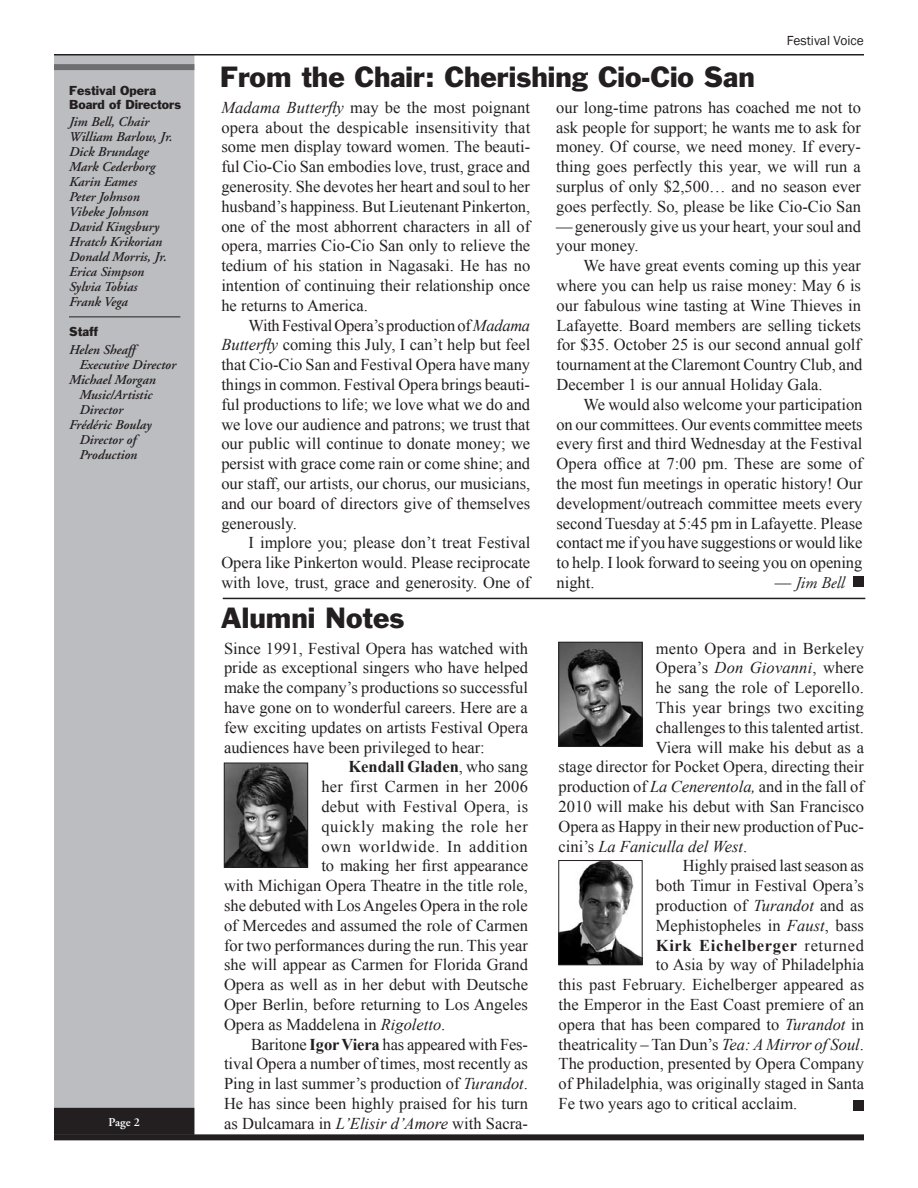
<style>
.page{position:relative;width:918px;height:1188px;background:#fff}
.page>*{position:absolute;margin:0;border:0;box-sizing:border-box;transform-origin:0 0}
.t1{font:27px "Franklin Gothic";color:#231f20}
.t2{font:16.5px/19.8px "Times New Roman";color:#231f20;text-align:justify}
.t3{font:16.5px "Times New Roman";letter-spacing:.02em;color:#231f20}
.t4{font:italic 16.5px "Times New Roman";color:#231f20}
.t5{font:700 16.5px "Times New Roman";letter-spacing:.04em;color:#231f20}
.t6{font:16.5px "Times New Roman";letter-spacing:.035em;color:#231f20}
.t7{font:16.5px "Times New Roman";letter-spacing:.04em;color:#231f20}
.t8{font:700 16.5px "Times New Roman";color:#231f20}
.t9{font:italic 16.5px "Adobe Garamond";color:#231f20}
.t10{font:italic 600 13.5px/15px "Adobe Garamond";color:#231f20}
.t11{font:13.5px "Franklin Gothic";color:#231f20}
.t12{font:12px/14.4px "Franklin Gothic";color:#231f20}
.t13{font:600 12px "Adobe Garamond";color:#fff}
.s1{font-style:italic}
.s2{font-family:"Times New Roman";font-style:normal}
.s3{font-weight:400}
.s4{font-weight:700}
.s5{font-style:normal}
</style>
<div class="page">
<div style="left:54px;top:54px;width:140px;height:1080px;background:#bcbdc0"></div>
<div style="left:55px;top:1109px;width:139px;height:25px;background:#231f20"></div>
<div style="left:54px;top:1108px;width:140px;height:27px;border:2px solid #231f20"></div>
<div style="left:54px;top:1134px;width:810px;height:6px;background:#231f20"></div>
<hr style="left:54px;top:54px;width:810px;height:2px;background:#231f20">
<div style="left:54px;top:64px;width:140px;height:6px;background:#6d6f71"></div>
<hr style="left:69px;top:316px;width:111px;height:1px;background:#231f20">
<hr style="left:223px;top:598px;width:642px;height:1px;background:#231f20">
<div style="left:854px;top:577px;width:10px;height:10px;background:#231f20"></div>
<div style="left:854px;top:1100px;width:10px;height:10px;background:#231f20"></div>
<img style="left:561px;top:862px;width:79px;height:101px">
<div style="left:559px;top:860px;width:83px;height:105px;border:1px solid #231f20"></div>
<img style="left:226px;top:765px;width:80px;height:101px">
<div style="left:224px;top:763px;width:84px;height:105px;border:1px solid #231f20"></div>
<img style="left:561px;top:644px;width:79px;height:101px">
<div style="left:559px;top:642px;width:83px;height:105px;border:1px solid #231f20"></div>
<p class="t12" style="left:69px;top:83px;width:114px">Festival Opera<br>Board of Directors</p>
<p class="t10" style="left:69px;top:115px;width:105px">Jim Bell, Chair<br>William Barlow, Jr.<br>Dick Brundage<br>Mark Cederborg<br>Karin Eames<br>Peter Johnson<br>Vibeke Johnson<br>David Kingsbury<br>Hratch Krikorian<br>Donald Morris, Jr.<br>Erica Simpson<br>Sylvia Tobias<br>Frank Vega</p>
<p class="t12" style="left:69px;top:324px;width:31px">Staff</p>
<p class="t10" style="left:69px;top:343px;width:68px">Helen Sheaff</p>
<p class="t10" style="left:79px;top:358px;width:98px">Executive Director</p>
<p class="t10" style="left:69px;top:373px;width:88px">Michael Morgan</p>
<p class="t10" style="left:79px;top:388px;width:74px">Music/Artistic</p>
<p class="t10" style="left:79px;top:403px;width:45px">Director</p>
<p class="t10" style="left:69px;top:418px;width:84px">Frédéric Boulay</p>
<p class="t10" style="left:79px;top:433px;width:58px">Director of</p>
<p class="t10" style="left:79px;top:448px;width:59px">Production</p>
<p class="t13" style="left:109px;top:1115px;width:33px">Page 2</p>
<p class="t11" style="left:787px;top:32px;width:78px">Festival Voice</p>
<h1 class="t1" style="left:220px;top:59px;width:536px">From the Chair: Cherishing Cio-Cio San</h1>
<p class="t2" style="left:221px;top:97px;width:310px"><span class="s1">Madama Butterfly</span> may be the most poignant opera about the despicable insensitivity that some men display toward women. The beauti&shy;ful Cio-Cio San embodies love, trust, grace and generosity. She devotes her heart and soul to her husband’s happiness. But Lieutenant Pinkerton, one of the most abhorrent characters in all of opera, marries Cio-Cio San only to relieve the tedium of his station in Nagasaki. He has no intention of continuing their relationship once he returns to America.</p>
<p class="t2" style="left:221px;top:315px;width:310px;text-indent:27px">With Festival Opera’s production of <span class="s1">Madama Butterfly</span> coming this July, I can’t help but feel that Cio-Cio San and Festival Opera have many things in common. Festival Opera brings beauti&shy;ful productions to life; we love what we do and we love our audience and patrons; we trust that our public will continue to donate money; we persist with grace come rain or come shine; and our staff, our artists, our chorus, our musicians, and our board of directors give of themselves generously.</p>
<p class="t2" style="left:221px;top:533px;width:310px;text-indent:27px">I implore you; please don’t treat Festival Opera like Pinkerton would. Please reciprocate with love, trust, grace and generosity. One of</p>
<p class="t2" style="left:556px;top:97px;width:306px">our long-time patrons has coached me not to ask people for support; he wants me to ask for money. Of course, we need money. If every&shy;thing goes perfectly this year, we will run a surplus of only $2,500… and no season ever goes perfectly. So, please be like Cio-Cio San —generously give us your heart, your soul and your money.</p>
<p class="t2" style="left:557px;top:255px;width:308px;text-indent:27px">We have great events coming up this year where you can help us raise money: May 6 is our fabulous wine tasting at Wine Thieves in Lafayette. Board members are selling tickets for $35. October 25 is our second annual golf tournament at the Claremont Country Club, and December 1 is our annual Holiday Gala.</p>
<p class="t2" style="left:557px;top:394px;width:308px;text-indent:27px">We would also welcome your participation on our committees. Our events committee meets every first and third Wednesday at the Festival Opera office at 7:00 pm. These are some of the most fun meetings in operatic history! Our development/outreach committee meets every second Tuesday at 5:45 pm in Lafayette. Please contact me if you have suggestions or would like to help. I look forward to seeing you on opening night.</p>
<p class="t9" style="left:775px;top:574px;width:71px"><span class="s2">—</span> Jim Bell</p>
<h1 class="t1" style="left:221px;top:600px;width:185px">Alumni Notes</h1>
<p class="t2" style="left:224px;top:638px;width:305px">Since 1991, Festival Opera has watched with</p>
<p class="t2" style="left:224px;top:658px;width:305px">pride as exceptional singers who have helped</p>
<p class="t2" style="left:224px;top:678px;width:305px">make the company’s productions so successful</p>
<p class="t2" style="left:224px;top:697px;width:305px">have gone on to wonderful careers. Here are a</p>
<p class="t2" style="left:224px;top:717px;width:305px">few exciting updates on artists Festival Opera</p>
<p class="t2" style="left:224px;top:737px;width:262px">audiences have been privileged to hear:</p>
<p class="t8" style="left:348px;top:756px;width:181px">Kendall Gladen<span class="s3">, who sang</span></p>
<p class="t3" style="left:321px;top:776px;width:208px">her first Carmen in her 2006</p>
<p class="t3" style="left:321px;top:795px;width:208px">debut with Festival Opera, is</p>
<p class="t6" style="left:321px;top:815px;width:208px">quickly making the role her</p>
<p class="t7" style="left:321px;top:835px;width:208px">own worldwide. In addition</p>
<p class="t2" style="left:321px;top:856px;width:208px">to making her first appearance</p>
<p class="t2" style="left:224px;top:876px;width:305px">with Michigan Opera Theatre in the title role,</p>
<p class="t2" style="left:224px;top:895px;width:305px">she debuted with Los Angeles Opera in the role</p>
<p class="t2" style="left:224px;top:915px;width:305px">of Mercedes and assumed the role of Carmen</p>
<p class="t2" style="left:224px;top:935px;width:305px">for two performances during the run. This year</p>
<p class="t2" style="left:224px;top:955px;width:305px">she will appear as Carmen for Florida Grand</p>
<p class="t2" style="left:224px;top:975px;width:305px">Opera as well as in her debut with Deutsche</p>
<p class="t2" style="left:224px;top:994px;width:305px">Oper Berlin, before returning to Los Angeles</p>
<p class="t2" style="left:224px;top:1014px;width:223px">Opera as Maddelena in <span class="s1">Rigoletto</span>.</p>
<p class="t2" style="left:251px;top:1034px;width:278px">Baritone <span class="s4">Igor Viera</span> has appeared with Fes-</p>
<p class="t2" style="left:224px;top:1054px;width:305px">tival Opera a number of times, most recently as</p>
<p class="t2" style="left:224px;top:1074px;width:305px">Ping in last summer’s production of <span class="s1">Turandot</span>.</p>
<p class="t2" style="left:224px;top:1093px;width:305px">He has since been highly praised for his turn</p>
<p class="t2" style="left:224px;top:1113px;width:305px">as Dulcamara in <span class="s1">L’Elisir d’Amore</span> with Sacra-</p>
<p class="t2" style="left:656px;top:638px;width:210px">mento Opera and in Berkeley</p>
<p class="t2" style="left:656px;top:658px;width:210px">Opera’s <span class="s1">Don Giovanni</span>, where</p>
<p class="t2" style="left:656px;top:678px;width:209px">he sang the role of Leporello.</p>
<p class="t2" style="left:656px;top:697px;width:210px">This year brings two exciting</p>
<p class="t2" style="left:656px;top:717px;width:210px">challenges to this talented artist.</p>
<p class="t2" style="left:656px;top:737px;width:210px">Viera will make his debut as a</p>
<p class="t2" style="left:559px;top:757px;width:307px">stage director for Pocket Opera, directing their</p>
<p class="t2" style="left:559px;top:777px;width:307px">production of <span class="s1">La Cenerentola,</span> and in the fall of</p>
<p class="t2" style="left:559px;top:796px;width:307px">2010 will make his debut with San Francisco</p>
<p class="t2" style="left:559px;top:816px;width:307px">Opera as Happy in their new production of Puc-</p>
<p class="t4" style="left:559px;top:835px;width:190px"><span class="s5">cini’s</span> La Faniculla del West<span class="s5">.</span></p>
<p class="t2" style="left:683px;top:856px;width:183px">Highly praised last season as</p>
<p class="t2" style="left:656px;top:876px;width:210px">both Timur in Festival Opera’s</p>
<p class="t2" style="left:656px;top:895px;width:210px">production of <span class="s1">Turandot</span> and as</p>
<p class="t2" style="left:656px;top:915px;width:210px">Mephistopheles in <span class="s1">Faust</span>, bass</p>
<p class="t5" style="left:656px;top:934px;width:210px">Kirk Eichelberger <span class="s3">returned</span></p>
<p class="t2" style="left:656px;top:955px;width:210px">to Asia by way of Philadelphia</p>
<p class="t2" style="left:559px;top:975px;width:307px">this past February. Eichelberger appeared as</p>
<p class="t2" style="left:559px;top:994px;width:307px">the Emperor in the East Coast premiere of an</p>
<p class="t2" style="left:559px;top:1014px;width:307px">opera that has been compared to <span class="s1">Turandot</span> in</p>
<p class="t2" style="left:559px;top:1034px;width:307px">theatricality – Tan Dun’s <span class="s1">Tea: A Mirror of Soul</span>.</p>
<p class="t2" style="left:559px;top:1054px;width:307px">The production, presented by Opera Company</p>
<p class="t2" style="left:559px;top:1074px;width:307px">of Philadelphia, was originally staged in Santa</p>
<p class="t2" style="left:559px;top:1093px;width:240px">Fe two years ago to critical acclaim.</p>
</div>
